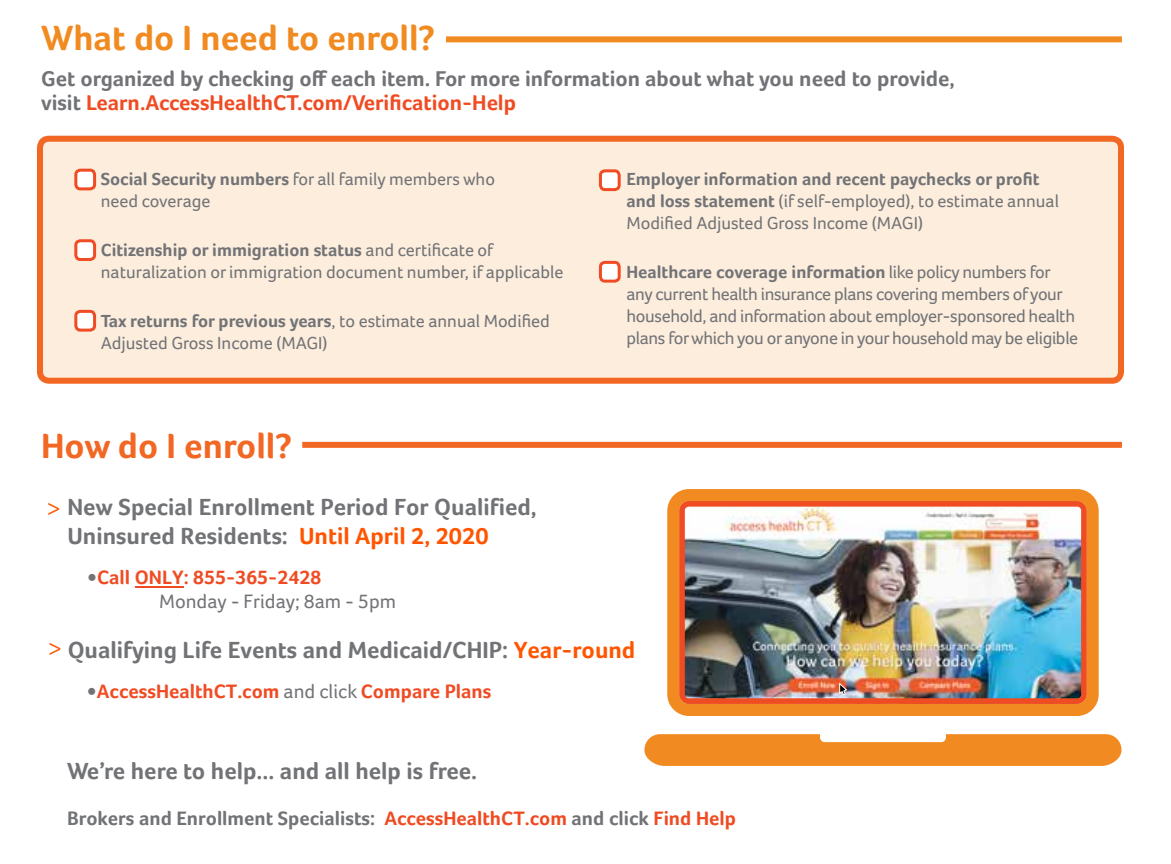
<style>
.page{position:relative;width:1171px;height:864px;background:#fff}
.page>*{position:absolute;margin:0;border:0;box-sizing:border-box;transform-origin:0 0}
.t1{font:700 36px "Foco";color:#f18b21}
.t2{font:700 36px "Foco";color:#f26723}
.t3{font:700 24px/28.8px "Foco";color:#727376}
.t4{font:700 24px "Minion Pro";color:#f50}
.t5{font:700 22px/24px "Foco";color:#727376}
.t6{font:700 20px "Foco";color:#727376}
.t7{font:700 20px "Foco";color:#f04c24}
.t8{font:20px "Foco";color:#727376}
.t9{font:18px/22px "Foco";color:#727376}
.t10{font:18px/22px "Foco";letter-spacing:-.02em;color:#727376}
.s1{color:#f04c24}
.s2{font-weight:700}
.s3{font-family:"Minion Pro";color:#f50}
.s4{color:#f50}
.s5{font-weight:400;color:#727376}
.s6{color:#ef4b23}
</style>
<div class="page">
<div style="left:446px;top:36px;width:675px;height:6px;background:#f18b21"></div>
<div style="left:44px;top:143px;width:1076px;height:240px;background:#fceddd"></div>
<div style="left:37px;top:136px;width:1086px;height:247px;border:6px solid #f26723;border-radius:9px"></div>
<div style="left:76px;top:170px;width:19px;height:19px;background:#fff;border-radius:5px"></div>
<div style="left:74px;top:169px;width:22px;height:21px;border:3px solid #f04c24;border-radius:5px"></div>
<div style="left:600px;top:171px;width:19px;height:18px;background:#fff;border-radius:5px"></div>
<div style="left:598px;top:169px;width:22px;height:22px;border:3px solid #f04c24;border-radius:5px"></div>
<div style="left:76px;top:241px;width:19px;height:18px;background:#fff;border-radius:5px"></div>
<div style="left:74px;top:239px;width:22px;height:22px;border:3px solid #f04c24;border-radius:5px"></div>
<div style="left:600px;top:262px;width:19px;height:19px;background:#fff;border-radius:5px"></div>
<div style="left:598px;top:261px;width:22px;height:21px;border:3px solid #f04c24;border-radius:5px"></div>
<div style="left:76px;top:311px;width:19px;height:19px;background:#fff;border-radius:5px"></div>
<div style="left:74px;top:310px;width:22px;height:21px;border:3px solid #f04c24;border-radius:5px"></div>
<div style="left:302px;top:442px;width:819px;height:6px;background:#f26723"></div>
<svg style="left:644px;top:734px;width:477px;height:31px;background:#f29534"></svg>
<svg style="left:667px;top:489px;width:431px;height:227px;background:#f18c2a"></svg>
<img style="left:679px;top:501px;width:407px;height:202px">
<svg style="left:838px;top:683px;width:9px;height:12px"></svg>
<hr style="left:135px;top:586px;width:49px;height:1px;background:#f04c24">
<h1 class="t1" style="left:41px;top:17px;width:395px">What do I need to enroll?</h1>
<p class="t5" style="left:41px;top:66px;width:915px">Get organized by checking off each item. For more information about what you need to provide, visit <span class="s1">Learn.AccessHealthCT.com/Verification-Help</span></p>
<p class="t9" style="left:101px;top:168px;width:395px;text-indent:-18px"><span class="s2">• Social Security numbers</span> for all family members who need coverage</p>
<p class="t9" style="left:101px;top:239px;width:464px;text-indent:-18px"><span class="s2">• Citizenship or immigration status</span> and certificate of naturalization or immigration document number, if applicable</p>
<p class="t9" style="left:101px;top:310px;width:450px;text-indent:-18px"><span class="s2">• Tax returns for previous years</span>, to estimate annual Modified<br>Adjusted Gross Income (MAGI)</p>
<h1 class="t2" style="left:41px;top:424px;width:252px">How do I enroll?</h1>
<h2 class="t3" style="left:67px;top:492px;width:470px;text-indent:-20px"><span class="s3">&gt;</span> New Special Enrollment Period For Qualified,<br>Uninsured Residents: <span class="s4">Until April 2, 2020</span></h2>
<p class="t7" style="left:97px;top:565px;width:226px">Call ONLY: 855-365-2428</p>
<p class="t8" style="left:159px;top:589px;width:238px">Monday - Friday; 8am - 5pm</p>
<p class="t9" style="left:626px;top:168px;width:434px;text-indent:-18px"><span class="s2">• Employer information and recent paychecks or profit and loss statement</span> (if self-employed), to estimate annual<br>Modified Adjusted Gross Income (MAGI)</p>
<p class="t10" style="left:626px;top:261px;width:453px;text-indent:-18px"><span class="s2">• Healthcare coverage information</span> like policy numbers for any current health insurance plans covering members of your household, and information about employer-sponsored health plans for which you or anyone in your household may be eligible</p>
<h2 class="t4" style="left:49px;top:630px;width:15px">&gt;</h2>
<h2 class="t3" style="left:68px;top:635px;width:569px">Qualifying Life Events and Medicaid/CHIP: <span class="s4">Year-round</span></h2>
<p class="t7" style="left:97px;top:679px;width:396px">AccessHealthCT.com <span class="s5">and click</span> Compare Plans</p>
<h2 class="t3" style="left:67px;top:756px;width:411px">We’re here to help... and all help is free.</h2>
<p class="t6" style="left:67px;top:806px;width:670px">Brokers and Enrollment Specialists: <span class="s6">AccessHealthCT.com</span> and click <span class="s6">Find Help</span></p>
</div>
